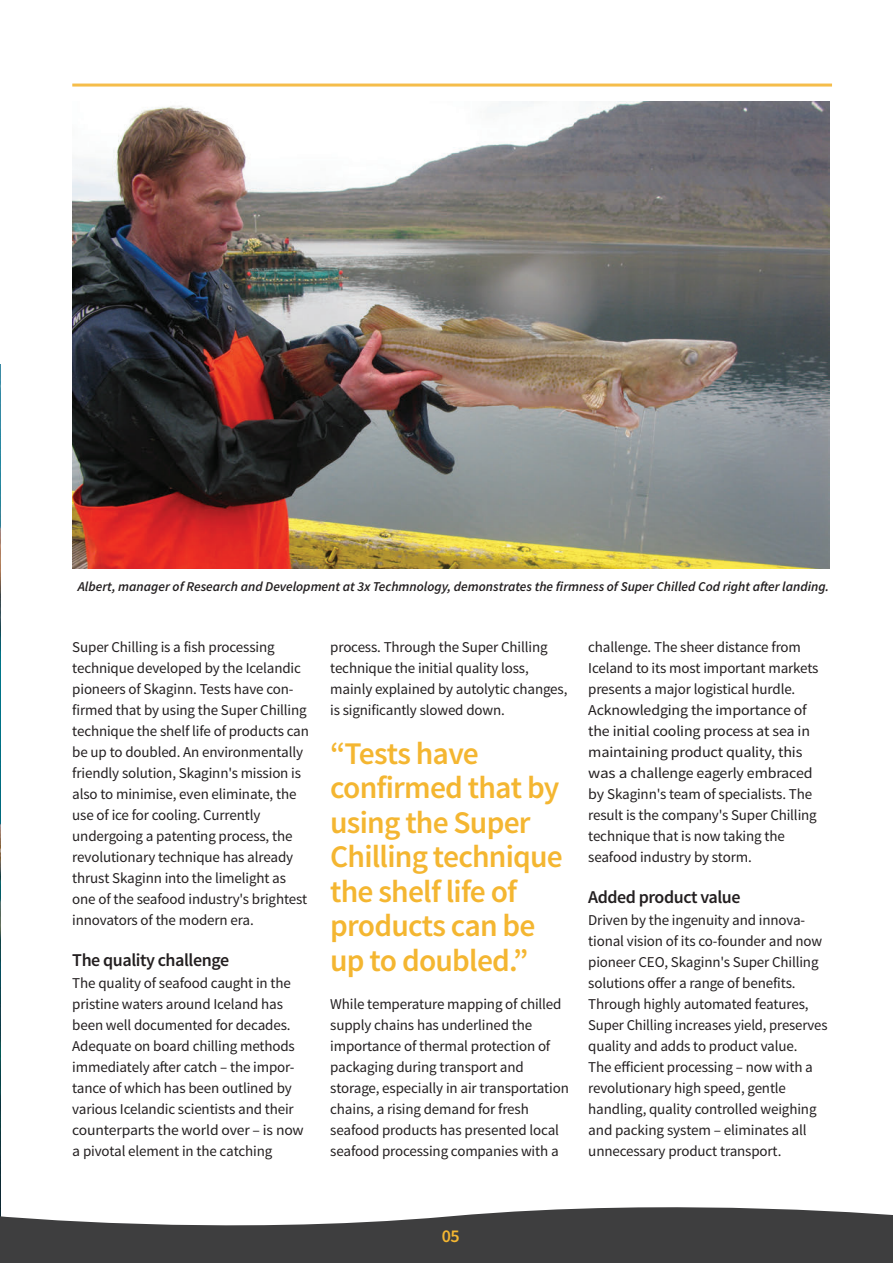
<style>
.page{position:relative;width:893px;height:1263px;background:#fff}
.page>*{position:absolute;margin:0;border:0;box-sizing:border-box;transform-origin:0 0}
.t1{font:600 31.5px/34.5px "Source Sans Pro";letter-spacing:-.025em;color:#f4b631}
.t2{font:600 18px "Source Sans Pro";letter-spacing:-.025em;color:#231f20}
.t3{font:600 18px "Source Sans Pro";color:#f4b631}
.t4{font:15px/21px "Source Sans Pro";letter-spacing:-.01em;color:#231f20}
.t5{font:italic 600 13.5px "Source Sans Pro";color:#231f20}
</style>
<div class="page">
<img style="left:0;top:364px;width:1px;height:832px">
<hr style="left:72px;top:84px;width:760px;height:3px;background:#f5bd4a">
<svg style="left:0;top:1196px;width:893px;height:67px;fill:#3e3e3f"></svg>
<img style="left:72px;top:102px;width:757px;height:466px">
<p class="t5" style="left:78px;top:581px;width:753px">Albert, manager of Research and Development at 3x Techmnology, demonstrates the firmness of Super Chilled Cod right after landing.</p>
<p class="t4" style="left:72px;top:638px;width:238px">Super Chilling is a fish processing technique developed by the Icelandic pioneers of Skaginn. Tests have con&shy;firmed that by using the Super Chilling technique the shelf life of products can be up to doubled. An environmentally friendly solution, Skaginn's mission is also to minimise, even eliminate, the use of ice for cooling. Currently undergoing a patenting process, the revolutionary technique has already thrust Skaginn into the limelight as one of the seafood industry's brightest innovators of the modern era.</p>
<p class="t2" style="left:72px;top:954px;width:158px">The quality challenge</p>
<p class="t4" style="left:72px;top:974px;width:233px">The quality of seafood caught in the pristine waters around Iceland has been well documented for decades.<br>Adequate on board chilling methods immediately after catch – the impor&shy;tance of which has been outlined by various Icelandic scientists and their counterparts the world over – is now a pivotal element in the catching</p>
<p class="t4" style="left:330px;top:638px;width:239px">process. Through the Super Chilling technique the initial quality loss, mainly explained by autolytic changes, is significantly slowed down.</p>
<h1 class="t1" style="left:330px;top:738px;width:234px">“Tests have confirmed that by using the Super<br>Chilling technique the shelf life of products can be up to doubled.”</h1>
<p class="t4" style="left:330px;top:995px;width:240px">While temperature mapping of chilled supply chains has underlined the importance of thermal protection of packaging during transport and storage, especially in air transportation chains, a rising demand for fresh seafood products has presented local seafood processing companies with a</p>
<p class="t4" style="left:588px;top:638px;width:232px">challenge. The sheer distance from Iceland to its most important markets presents a major logistical hurdle.<br>Acknowledging the importance of the initial cooling process at sea in maintaining product quality, this was a challenge eagerly embraced by Skaginn's team of specialists. The result is the company's Super Chilling technique that is now taking the seafood industry by storm.</p>
<p class="t2" style="left:588px;top:891px;width:154px">Added product value</p>
<p class="t4" style="left:588px;top:911px;width:241px">Driven by the ingenuity and innova&shy;tional vision of its co-founder and now pioneer CEO, Skaginn's Super Chilling solutions offer a range of benefits.<br>Through highly automated features, Super Chilling increases yield, preserves quality and adds to product value.<br>The efficient processing – now with a revolutionary high speed, gentle handling, quality controlled weighing and packing system – eliminates all unnecessary product transport.</p>
<p class="t3" style="left:442px;top:1230px;width:20px">05</p>
</div>
